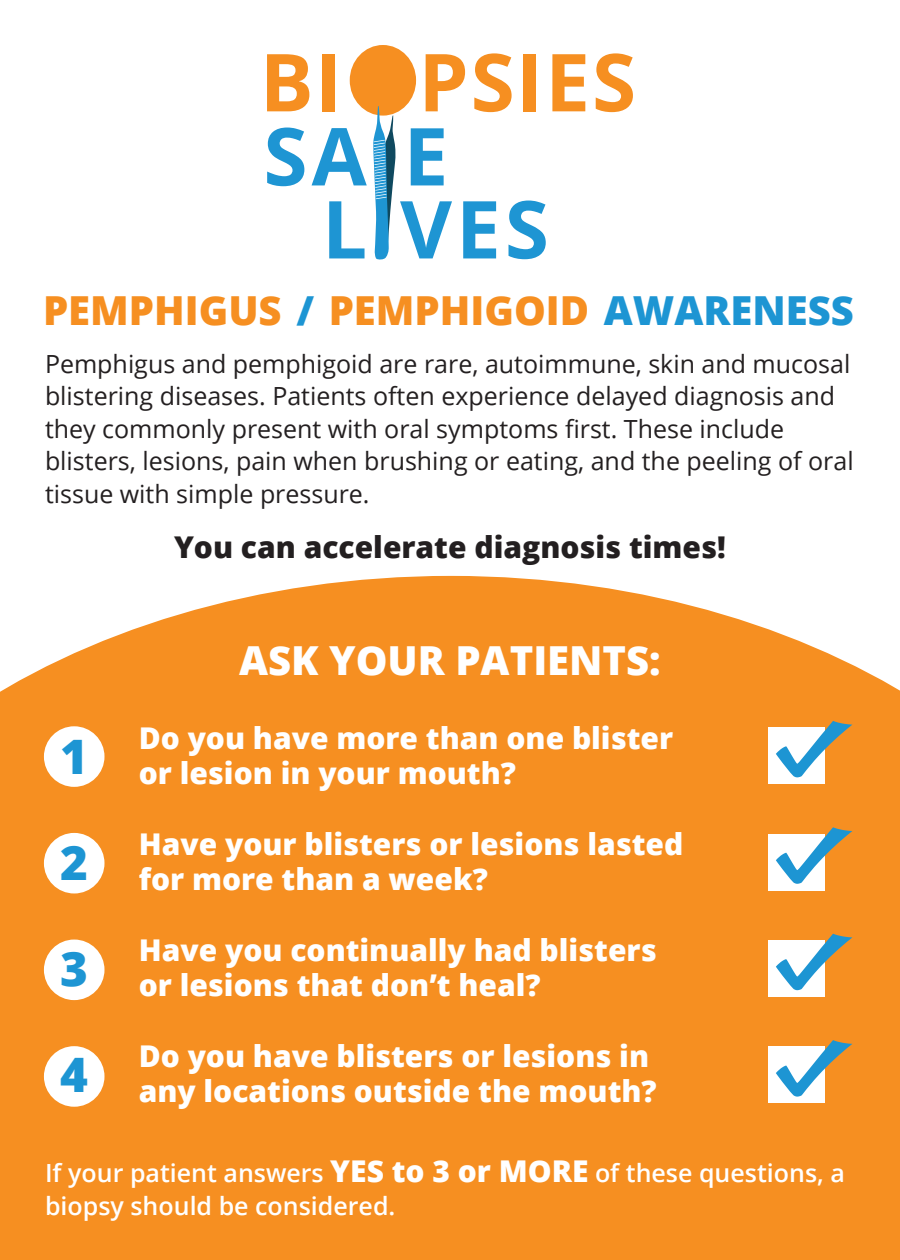
<style>
.page{position:relative;width:900px;height:1260px;background:#fff}
.page>*{position:absolute;margin:0;border:0;box-sizing:border-box;transform-origin:0 0}
.t1{font:800 47.5px "Open Sans";color:#1d95d3}
.t2{font:800 40px "Open Sans";color:#f68f21}
.t3{font:800 40px "Open Sans";color:#fff}
.t4{font:800 30px/35px "Open Sans";color:#fff}
.t5{font:800 30px "Open Sans";color:#231f20}
.t6{font:25px/32.5px "Open Sans";color:#231f20}
.t7{font:600 25px/32.5px "Open Sans";color:#fff}
.s1{color:#1d95d3}
.s2{font-weight:800;font-size:30px}
</style>
<div class="page">
<div style="left:0;top:576px;width:900px;height:684px;background:#f68f21"></div>
<div style="left:44px;top:726px;width:61px;height:61px;background:#fff;border-radius:50%"></div>
<div style="left:44px;top:833px;width:61px;height:60px;background:#fff;border-radius:50%"></div>
<div style="left:44px;top:940px;width:61px;height:60px;background:#fff;border-radius:50%"></div>
<div style="left:44px;top:1046px;width:61px;height:61px;background:#fff;border-radius:50%"></div>
<svg style="left:268px;top:128px;width:36px;height:58px"></svg>
<svg style="left:312px;top:128px;width:55px;height:57px"></svg>
<svg style="left:329px;top:201px;width:36px;height:57px"></svg>
<svg style="left:268px;top:54px;width:41px;height:57px"></svg>
<div style="left:323px;top:54px;width:12px;height:57px;background:#f68f21"></div>
<svg style="left:552px;top:54px;width:33px;height:57px"></svg>
<svg style="left:596px;top:53px;width:36px;height:59px"></svg>
<div style="left:350px;top:45px;width:66px;height:71px;background:#f68f21;border-radius:50%"></div>
<svg style="left:373px;top:53px;width:173px;height:207px"></svg>
<div style="left:768px;top:727px;width:57px;height:57px;background:#fff"></div>
<svg style="left:776px;top:721px;width:76px;height:56px"></svg>
<div style="left:768px;top:834px;width:57px;height:56px;background:#fff"></div>
<svg style="left:776px;top:827px;width:76px;height:57px"></svg>
<div style="left:768px;top:940px;width:57px;height:57px;background:#fff"></div>
<svg style="left:776px;top:934px;width:76px;height:56px"></svg>
<div style="left:768px;top:1047px;width:57px;height:56px;background:#fff"></div>
<svg style="left:776px;top:1040px;width:76px;height:57px"></svg>
<h2 class="t2" style="left:43px;top:280px;width:813px">PEMPHIGUS <span class="s1">/</span> PEMPHIGOID <span class="s1">AWARENESS</span></h2>
<p class="t6" style="left:45px;top:347px;width:810px">Pemphigus and pemphigoid are rare, autoimmune, skin and mucosal blistering diseases. Patients often experience delayed diagnosis and they commonly present with oral symptoms first. These include blisters, lesions, pain when brushing or eating, and the peeling of oral tissue with simple pressure.</p>
<p class="t5" style="left:174px;top:524px;width:553px">You can accelerate diagnosis times!</p>
<h1 class="t1" style="left:60px;top:721px;width:29px">1</h1>
<h1 class="t1" style="left:60px;top:827px;width:29px">2</h1>
<h1 class="t1" style="left:60px;top:933px;width:29px">3</h1>
<h1 class="t1" style="left:60px;top:1039px;width:29px">4</h1>
<h2 class="t3" style="left:239px;top:630px;width:423px">ASK YOUR PATIENTS:</h2>
<p class="t4" style="left:139px;top:719px;width:536px">Do you have more than one blister or lesion in your mouth?</p>
<p class="t4" style="left:139px;top:825px;width:546px">Have your blisters or lesions lasted for more than a week?</p>
<p class="t4" style="left:139px;top:931px;width:519px">Have you continually had blisters or lesions that don’t heal?</p>
<p class="t4" style="left:139px;top:1037px;width:519px">Do you have blisters or lesions in any locations outside the mouth?</p>
<p class="t7" style="left:45px;top:1157px;width:801px">If your patient answers <span class="s2">YES to 3 or MORE</span> of these questions, a biopsy should be considered.</p>
</div>
